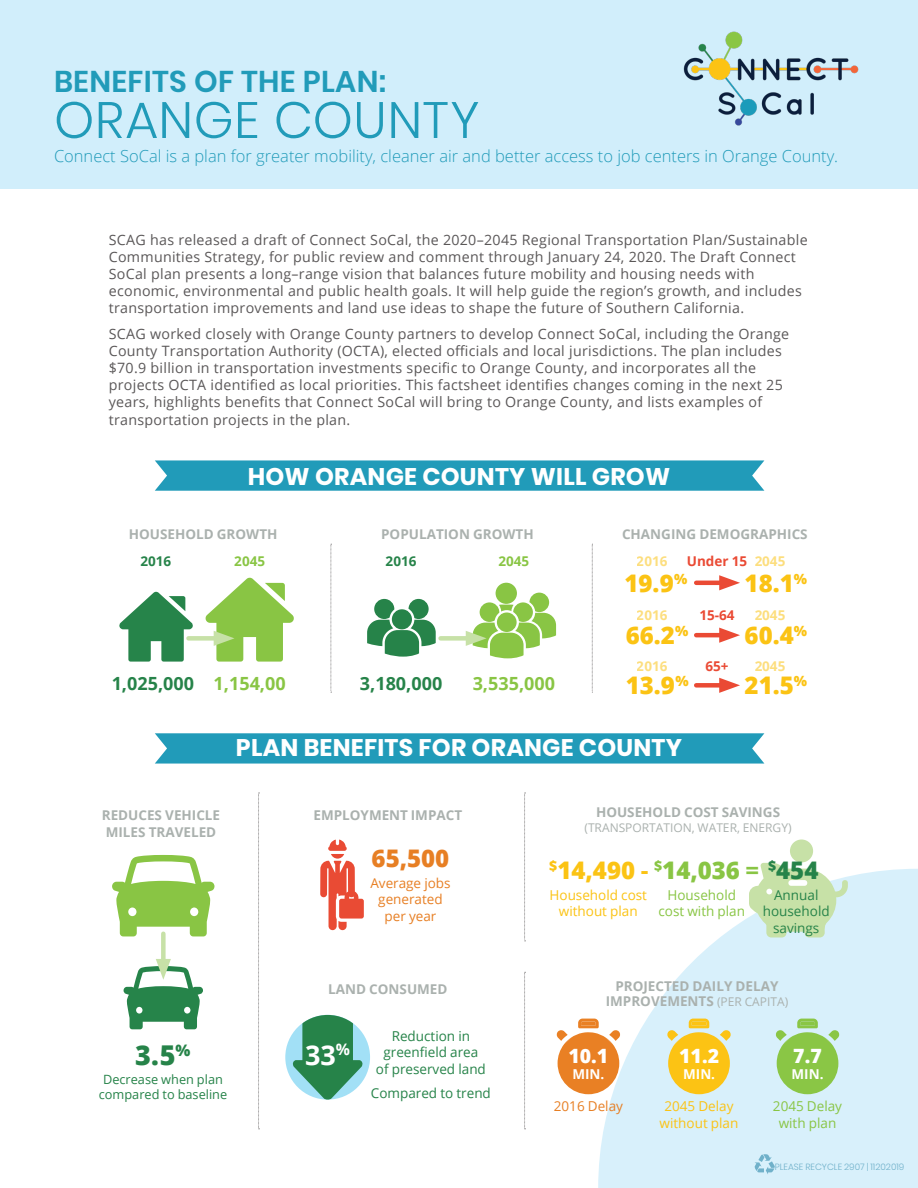
<style>
.page{position:relative;width:918px;height:1188px;background:#fff}
.page>*{position:absolute;margin:0;border:0;box-sizing:border-box;transform-origin:0 0}
.County{font:300 51px "Poppins";letter-spacing:.01em;color:#219bb9}
.County_Impact_Factsh{font:600 30px "Poppins";letter-spacing:.01em;color:#219bb9}
.Paragraph_Style_2{font:800 27.3px "Open Sans";color:#268349}
.Paragraph_Style_2-2{font:700 27.3px "Open Sans";color:#fff}
.Paragraph_Style_2-3{font:800 24.3px "Open Sans";color:#fbc314}
.Paragraph_Style_2-4{font:800 24.3px "Open Sans";color:#e77f24}
.First_Page_Title{font:700 24px "Poppins";letter-spacing:.01em;color:#fff}
.Paragraph_Style_2-5{font:800 19.65px "Open Sans";color:#fff}
.Paragraph_Style_2-6{font:700 18.15px "Open Sans";color:#268349}
.Paragraph_Style_2-7{font:700 18.15px "Open Sans";color:#89c544}
.t1{font:300 16.5px "Open Sans";color:#219bb9}
.t2{font:14.25px/17.1px "Open Sans";letter-spacing:.02em;color:#231f20}
.Paragraph_Style_2-8{font:13.65px/16.5px "Open Sans";color:#268349;text-align:center}
.Paragraph_Style_2-9{font:13.65px/16.5px "Open Sans";color:#fbc314;text-align:center}
.Paragraph_Style_2-10{font:13.65px/16.5px "Open Sans";color:#89c544;text-align:center}
.Paragraph_Style_2-11{font:700 13.65px "Open Sans";color:#fff}
.Paragraph_Style_2-12{font:13.65px "Open Sans";color:#e77f24}
.Paragraph_Style_2-13{font:700 13.5px/15px "Open Sans";color:#aab1ae;text-align:center}
.Paragraph_Style_2-14{font:13.5px/16.5px "Open Sans";color:#e77f24;text-align:center}
.t3{font:700 13.5px "Open Sans";color:#fbc314}
.Paragraph_Style_2-15{font:700 13.5px "Open Sans";color:#ea4a34}
.Paragraph_Style_2-16{font:700 13.5px "Open Sans";color:#268349}
.Paragraph_Style_2-17{font:700 13.5px "Open Sans";color:#89c544}
.Paragraph_Style_2-18{font:12.75px/15.3px "Open Sans";color:#268349;text-align:center}
.Paragraph_Style_2-19{font:12px "Open Sans";color:#aab1ae}
.Body_8pt{font:300 9px "Poppins";color:#70b1ca}
.s1{color:#fbc314}
.s2{font-weight:700}
.s3{color:#89c544}
.s4{font-weight:700;color:#89c544}
.s5{color:#268349}
.s6{font-weight:400;font-size:12px}
</style>
<div class="page">
<svg style="left:598px;top:869px;width:320px;height:319px;fill:#d8f0fb"></svg>
<div style="left:0;top:0;width:918px;height:189px;background:#d1eefb"></div>
<svg style="left:556px;top:1019px;width:65px;height:75px"></svg>
<svg style="left:667px;top:1019px;width:64px;height:75px;background:#f0d05b"></svg>
<svg style="left:775px;top:1019px;width:65px;height:75px;background:#a2d37f"></svg>
<div style="left:790px;top:840px;width:23px;height:22px;background:#c7e1a7;border-radius:50%"></div>
<svg style="left:749px;top:863px;width:99px;height:74px;background:#d2e8c3"></svg>
<svg style="left:524px;top:793px;width:2px;height:149px"></svg>
<svg style="left:524px;top:972px;width:2px;height:158px"></svg>
<svg style="left:331px;top:544px;width:1px;height:149px"></svg>
<svg style="left:592px;top:544px;width:1px;height:149px"></svg>
<div style="left:441px;top:636px;width:33px;height:5px;background:#c7e1a7"></div>
<svg style="left:466px;top:583px;width:90px;height:75px"></svg>
<div style="left:188px;top:636px;width:34px;height:5px;background:#c7e1a7"></div>
<svg style="left:205px;top:577px;width:89px;height:85px"></svg>
<hr style="left:696px;top:581px;width:31px;height:4px;background:#ea4a34">
<svg style="left:719px;top:575px;width:21px;height:15px"></svg>
<hr style="left:696px;top:633px;width:31px;height:4px;background:#ea4a34">
<svg style="left:719px;top:628px;width:21px;height:15px"></svg>
<div style="left:696px;top:683px;width:31px;height:5px;background:#ea4a34"></div>
<svg style="left:719px;top:678px;width:21px;height:15px"></svg>
<svg style="left:285px;top:1015px;width:85px;height:85px"></svg>
<svg style="left:293px;top:1015px;width:70px;height:85px;background:#5ea888"></svg>
<svg style="left:119px;top:591px;width:74px;height:71px"></svg>
<svg style="left:367px;top:599px;width:69px;height:58px"></svg>
<svg style="left:320px;top:840px;width:44px;height:90px"></svg>
<svg style="left:258px;top:793px;width:2px;height:337px"></svg>
<img style="left:683px;top:31px;width:176px;height:95px">
<svg style="left:155px;top:460px;width:609px;height:31px;background:#2a9fbc"></svg>
<svg style="left:155px;top:733px;width:609px;height:31px;background:#2a9fbb"></svg>
<svg style="left:754px;top:1154px;width:21px;height:20px"></svg>
<svg style="left:112px;top:855px;width:102px;height:81px"></svg>
<div style="left:161px;top:934px;width:5px;height:33px;background:#c7e1a7"></div>
<svg style="left:124px;top:959px;width:79px;height:70px"></svg>
<p class="County_Impact_Factsh" style="left:54px;top:64px;width:334px">BENEFITS OF THE PLAN:</p>
<p class="County" style="left:54px;top:91px;width:427px">ORANGE COUNTY</p>
<p class="t1" style="left:54px;top:145px;width:786px">Connect SoCal is a plan for greater mobility, cleaner air and better access to job centers in Orange County.</p>
<p class="t2" style="left:109px;top:231px;width:701px">SCAG has released a draft of Connect SoCal, the 2020–2045 Regional Transportation Plan/Sustainable Communities Strategy, for public review and comment through January 24, 2020. The Draft Connect SoCal plan presents a long–range vision that balances future mobility and housing needs with economic, environmental and public health goals. It will help guide the region’s growth, and includes transportation improvements and land use ideas to shape the future of Southern California.</p>
<p class="t2" style="left:109px;top:325px;width:682px">SCAG worked closely with Orange County partners to develop Connect SoCal, including the Orange County Transportation Authority (OCTA), elected officials and local jurisdictions. The plan includes $70.9 billion in transportation investments specific to Orange County, and incorporates all the projects OCTA identified as local priorities. This factsheet identifies changes coming in the next 25 years, highlights benefits that Connect SoCal will bring to Orange County, and lists examples of transportation projects in the plan.</p>
<p class="First_Page_Title" style="left:248px;top:462px;width:424px">HOW ORANGE COUNTY WILL GROW</p>
<p class="Paragraph_Style_2-13" style="left:129px;top:526px;width:150px">HOUSEHOLD GROWTH</p>
<p class="Paragraph_Style_2-13" style="left:381px;top:526px;width:154px">POPULATION GROWTH</p>
<p class="Paragraph_Style_2-13" style="left:622px;top:526px;width:187px">CHANGING DEMOGRAPHICS</p>
<p class="Paragraph_Style_2-16" style="left:140px;top:552px;width:32px">2016</p>
<p class="Paragraph_Style_2-17" style="left:234px;top:552px;width:32px">2045</p>
<p class="t3" style="left:637px;top:552px;width:32px">2016</p>
<p class="Paragraph_Style_2-15" style="left:687px;top:552px;width:100px">Under 15 <span class="s1">2045</span></p>
<p class="Paragraph_Style_2-16" style="left:386px;top:552px;width:32px">2016</p>
<p class="Paragraph_Style_2-17" style="left:498px;top:552px;width:32px">2045</p>
<p class="Paragraph_Style_2-6" style="left:112px;top:671px;width:84px">1,025,000</p>
<p class="Paragraph_Style_2-7" style="left:214px;top:671px;width:74px">1,154,00</p>
<p class="Paragraph_Style_2-6" style="left:360px;top:671px;width:84px">3,180,000</p>
<p class="Paragraph_Style_2-7" style="left:473px;top:671px;width:84px">3,535,000</p>
<p class="Paragraph_Style_2-3" style="left:625px;top:565px;width:64px">19.9<sup>%</sup></p>
<p class="Paragraph_Style_2-3" style="left:626px;top:617px;width:64px">66.2<sup>%</sup></p>
<p class="Paragraph_Style_2-3" style="left:626px;top:667px;width:64px">13.9<sup>%</sup></p>
<p class="Paragraph_Style_2-3" style="left:745px;top:565px;width:64px">18.1<sup>%</sup></p>
<p class="Paragraph_Style_2-3" style="left:745px;top:617px;width:64px">60.4<sup>%</sup></p>
<p class="Paragraph_Style_2-3" style="left:745px;top:667px;width:64px">21.5<sup>%</sup></p>
<p class="t3" style="left:637px;top:606px;width:32px">2016</p>
<p class="t3" style="left:755px;top:606px;width:32px">2045</p>
<p class="Paragraph_Style_2-15" style="left:699px;top:606px;width:37px">15-64</p>
<p class="t3" style="left:637px;top:657px;width:32px">2016</p>
<p class="t3" style="left:755px;top:657px;width:32px">2045</p>
<p class="Paragraph_Style_2-15" style="left:705px;top:657px;width:25px">65+</p>
<p class="First_Page_Title" style="left:236px;top:734px;width:448px">PLAN BENEFITS FOR ORANGE COUNTY</p>
<p class="Paragraph_Style_2-13" style="left:102px;top:807px;width:120px;line-height:16.8px;text-align:left">REDUCES VEHICLE<br>MILES TRAVELED</p>
<p class="Paragraph_Style_2" style="left:135px;top:1034px;width:57px">3.5<sup>%</sup></p>
<p class="Paragraph_Style_2-18" style="left:99px;top:1071px;width:130px">Decrease when plan compared to baseline</p>
<p class="Paragraph_Style_2-13" style="left:313px;top:808px;width:150px">EMPLOYMENT IMPACT</p>
<p class="Paragraph_Style_2-4" style="left:372px;top:840px;width:79px">65,500</p>
<p class="Paragraph_Style_2-14" style="left:370px;top:874px;width:82px">Average jobs generated per year</p>
<p class="Paragraph_Style_2-13" style="left:328px;top:981px;width:121px">LAND CONSUMED</p>
<p class="Paragraph_Style_2-2" style="left:305px;top:1035px;width:47px">33<sup>%</sup></p>
<p class="Paragraph_Style_2-8" style="left:376px;top:1027px;width:112px">Reduction in greenfield area of preserved land</p>
<p class="Paragraph_Style_2-8" style="left:371px;top:1084px;width:122px">Compared to trend</p>
<p class="Paragraph_Style_2-13" style="left:596px;top:805px;width:186px">HOUSEHOLD COST SAVINGS</p>
<p class="Paragraph_Style_2-19" style="left:584px;top:820px;width:209px">(TRANSPORTATION, WATER, ENERGY)</p>
<p class="Paragraph_Style_2-3" style="left:549px;top:852px;width:271px"><sup>$</sup>14,490 <span class="s2">-</span> <sup>$</sup><span class="s3">14,036</span> <span class="s4">=</span> <sup>$</sup><span class="s5">454</span></p>
<p class="Paragraph_Style_2-8" style="left:763px;top:886px;width:68px">Annual household savings</p>
<p class="Paragraph_Style_2-9" style="left:550px;top:886px;width:99px">Household cost without plan</p>
<p class="Paragraph_Style_2-10" style="left:659px;top:886px;width:88px">Household cost with plan</p>
<p class="Paragraph_Style_2-13" style="left:606px;top:978px;width:184px">PROJECTED DAILY DELAY<br>IMPROVEMENTS <span class="s6">(PER CAPITA)</span></p>
<p class="Paragraph_Style_2-5" style="left:568px;top:1041px;width:41px">10.1</p>
<p class="Paragraph_Style_2-11" style="left:572px;top:1065px;width:34px">MIN.</p>
<p class="Paragraph_Style_2-12" style="left:554px;top:1097px;width:71px">2016 Delay</p>
<p class="Paragraph_Style_2-5" style="left:679px;top:1041px;width:41px">11.2</p>
<p class="Paragraph_Style_2-11" style="left:683px;top:1065px;width:34px">MIN.</p>
<p class="Paragraph_Style_2-9" style="left:660px;top:1098px;width:80px">2045 Delay without plan</p>
<p class="Paragraph_Style_2-5" style="left:793px;top:1041px;width:30px">7.7</p>
<p class="Paragraph_Style_2-11" style="left:792px;top:1065px;width:34px">MIN.</p>
<p class="Paragraph_Style_2-10" style="left:773px;top:1098px;width:71px">2045 Delay with plan</p>
<p class="Body_8pt" style="left:775px;top:1162px;width:131px">PLEASE RECYCLE 2907 | 11202019</p>
</div>
